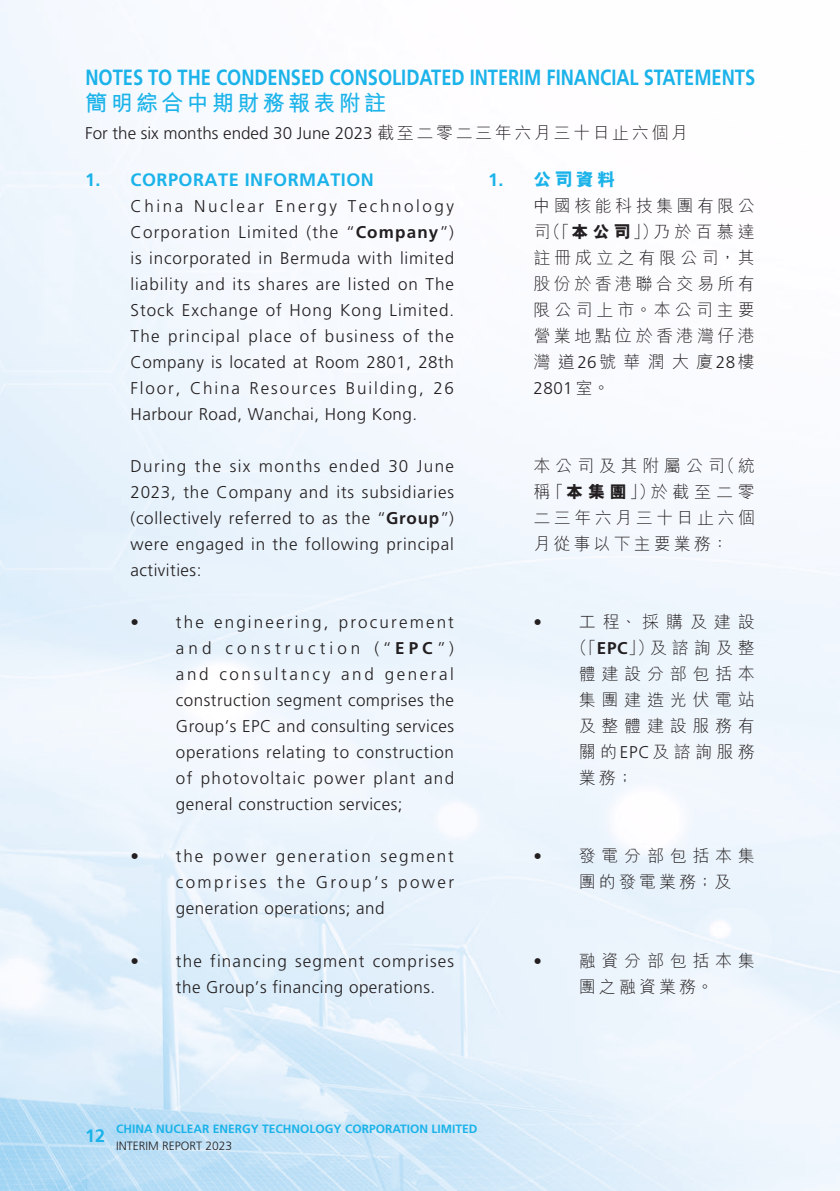
<style>
.page{position:relative;width:840px;height:1191px;background:#fff}
.page>*{position:absolute;margin:0;border:0;box-sizing:border-box;transform-origin:0 0}
.t1{font:700 22px "Frutiger LT Std";color:#1bb3e9;scale:.83 1}
.t2{font:700 22px "M Hei HK";letter-spacing:.15em;color:#1bb3e9}
._01_Heading_1{font:700 18px "Frutiger LT Std";letter-spacing:.03em;color:#1bb3e9}
._01_Heading_1-2{font:800 18px "M Hei HK";color:#1bb3e9}
._00_Body_text{font:300 17px/26px "Frutiger LT Std";letter-spacing:.03em;color:#231f20;text-align:justify}
._00_Body_text-2{font:300 17px/26px "M Hei HK";letter-spacing:.255em;color:#231f20;text-align:justify}
._00_Body_text-3{font:300 17px/26px "Frutiger LT Std";letter-spacing:.07em;color:#231f20}
._00_Body_text-4{font:300 17px/26px "M Hei HK";letter-spacing:.335em;color:#231f20}
._00_Body_text-5{font:300 17px "Frutiger LT Std";color:#231f20}
.t3{font:700 12px "Frutiger LT Std";color:#1bb3e9}
.t4{font:300 12px "Frutiger LT Std";color:#231f20}
.s1{font-family:"M Hei HK"}
.s2{font-weight:700}
.s3{font-family:"Frutiger LT Std";font-weight:700}
.s4{font-weight:800}
.s5{font-family:"Frutiger LT Std"}
</style>
<div class="page">
<img style="left:0;top:0;width:839px;height:1191px">
<p class="t1" style="left:85px;top:64px;width:808px">NOTES TO THE CONDENSED CONSOLIDATED INTERIM FINANCIAL STATEMENTS</p>
<p class="t2" style="left:85px;top:87px;width:302px">簡明綜合中期財務報表附註</p>
<p class="_00_Body_text-5" style="left:85px;top:123px;width:604px">For the six months ended 30 June 2023 <span class="s1">截至二零二三年六月三十日止六個月</span></p>
<p class="_01_Heading_1" style="left:85px;top:169px;width:290px">1. CORPORATE INFORMATION</p>
<p class="_00_Body_text" style="left:130px;top:194px;width:325px">China Nuclear Energy Technology Corporation Limited (the “<span class="s2">Company</span>”) is incorporated in Bermuda with limited liability and its shares are listed on The Stock Exchange of Hong Kong Limited.<br>The principal place of business of the Company is located at Room 2801, 28th Floor, China Resources Building, 26<br>Harbour Road, Wanchai, Hong Kong.</p>
<p class="_00_Body_text" style="left:130px;top:454px;width:325px">During the six months ended 30 June 2023, the Company and its subsidiaries (collectively referred to as the “<span class="s2">Group</span>”) were engaged in the following principal activities:</p>
<p class="_00_Body_text" style="left:176px;top:610px;width:279px;text-indent:-45px">• the engineering, procurement and construction (“<span class="s2">EPC</span>”) and consultancy and general construction segment comprises the Group’s EPC and consulting services operations relating to construction of photovoltaic power plant and general construction services;</p>
<p class="_00_Body_text" style="left:176px;top:844px;width:279px;text-indent:-45px">• the power generation segment comprises the Group’s power generation operations; and</p>
<p class="_00_Body_text-3" style="left:176px;top:948px;width:279px;text-indent:-45px">• the financing segment comprises the Group’s financing operations.</p>
<p class="_01_Heading_1-2" style="left:488px;top:170px;width:128px"><span class="s3">1.</span> 公司資料</p>
<p class="_00_Body_text-2" style="left:533px;top:193px;width:223px">中國核能科技集團有限公司（「<span class="s4">本公司</span>」）乃於百慕達註冊成立之有限公司，其股份於香港聯合交易所有限公司上市。本公司主要營業地點位於香港灣仔港灣道<span class="s5">26</span>號華潤大廈<span class="s5">28</span>樓<span class="s5">2801</span>室。</p>
<p class="_00_Body_text-2" style="left:533px;top:453px;width:223px">本公司及其附屬公司（統稱「<span class="s4">本集團</span>」）於截至二零二三年六月三十日止六個月從事以下主要業務：</p>
<p class="_00_Body_text-2" style="left:533px;top:609px;width:223px"><span class="s5">•</span> 工程、採購及建設</p>
<p class="_00_Body_text-2" style="left:570px;top:635px;width:186px">（「<span class="s3">EPC</span>」）及諮詢及整</p>
<p class="_00_Body_text-4" style="left:578px;top:661px;width:177px">體建設分部包括本</p>
<p class="_00_Body_text-4" style="left:578px;top:687px;width:177px">集團建造光伏電站</p>
<p class="_00_Body_text-4" style="left:578px;top:713px;width:177px">及整體建設服務有</p>
<p class="_00_Body_text-2" style="left:578px;top:739px;width:177px">關的<span class="s5">EPC</span>及諮詢服務</p>
<p class="_00_Body_text-2" style="left:578px;top:765px;width:56px">業務；</p>
<p class="_00_Body_text-4" style="left:578px;top:843px;width:177px;text-indent:-45px"><span class="s5">•</span> 發電分部包括本集團的發電業務；及</p>
<p class="_00_Body_text-4" style="left:533px;top:947px;width:223px;text-align:center"><span class="s5">•</span> 融資分部包括本集團之融資業務。</p>
<p class="_01_Heading_1" style="left:85px;top:1125px;width:22px">12</p>
<p class="t3" style="left:116px;top:1121px;width:363px">CHINA NUCLEAR ENERGY TECHNOLOGY CORPORATION LIMITED</p>
<p class="t4" style="left:116px;top:1138px;width:118px">INTERIM REPORT 2023</p>
</div>
